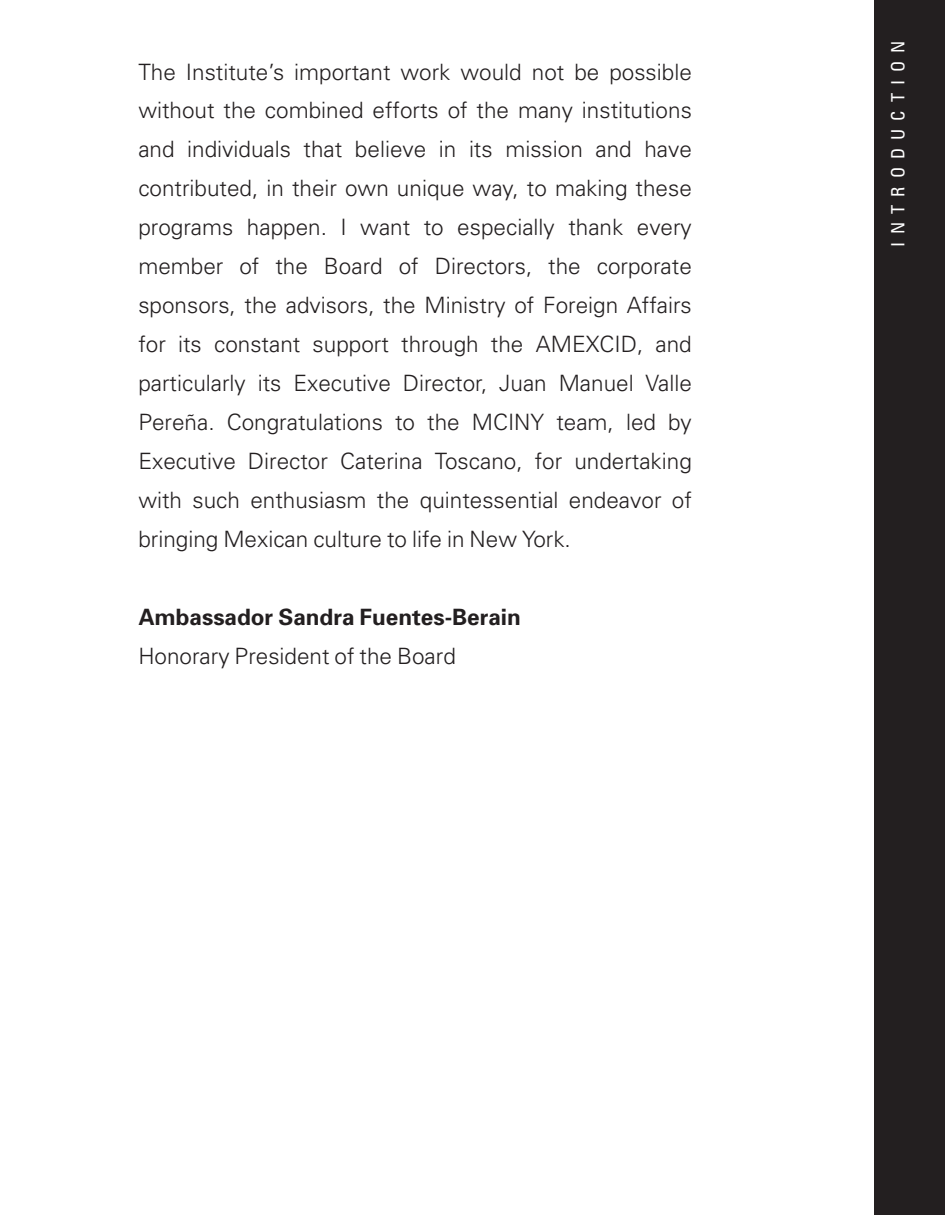
<style>
.page{position:relative;width:945px;height:1215px;background:#fff}
.page>*{position:absolute;margin:0;border:0;box-sizing:border-box;transform-origin:0 0}
.t1{font:300 22.5px/39px "Univers";color:#231f20;text-align:justify}
.t2{font:700 22.5px "Univers";color:#231f20}
.t3{font:condensed 18.3px "Univers";letter-spacing:.44em;color:#fff}
</style>
<div class="page">
<div style="left:875px;top:0;width:70px;height:1215px;background:#231f20"></div>
<p class="t1" style="left:138px;top:51px;width:555px">The Institute’s important work would not be possible without the combined efforts of the many institutions and individuals that believe in its mission and have contributed, in their own unique way, to making these programs happen. I want to especially thank every member of the Board of Directors, the corporate sponsors, the advisors, the Ministry of Foreign Affairs for its constant support through the AMEXCID, and particularly its Executive Director, Juan Manuel Valle Pereña. Congratulations to the MCINY team, led by Executive Director Caterina Toscano, for undertaking with such enthusiasm the quintessential endeavor of bringing Mexican culture to life in New York.</p>
<p class="t2" style="left:138px;top:603px;width:384px">Ambassador Sandra Fuentes-Berain</p>
<p class="t1" style="left:138px;top:636px;width:319px">Honorary President of the Board</p>
<p class="t3" style="left:886px;top:247px;width:208px;rotate:-90deg">INTRODUCTION</p>
</div>
